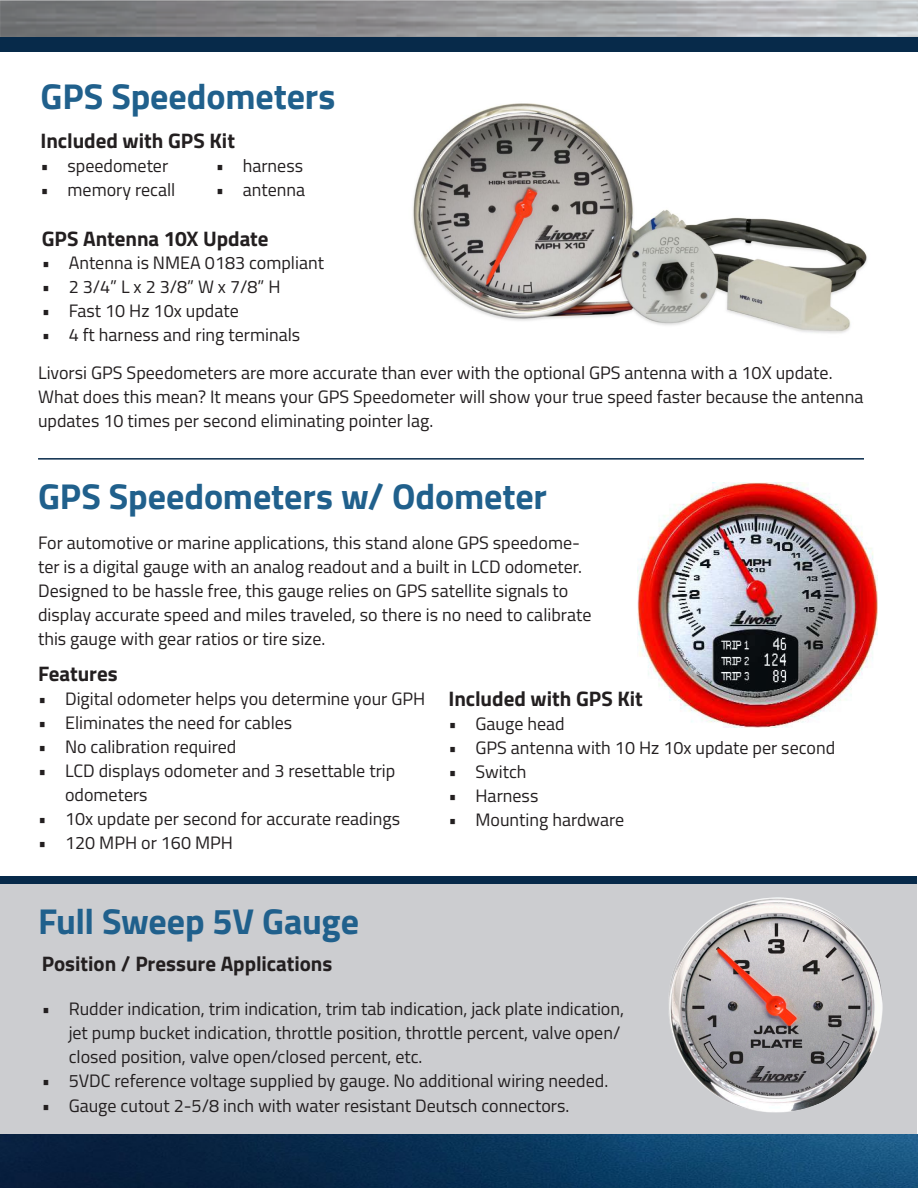
<style>
.page{position:relative;width:918px;height:1188px;background:#fff}
.page>*{position:absolute;margin:0;border:0;box-sizing:border-box;transform-origin:0 0}
.t1{font:700 36px "Titillium Web";letter-spacing:-.005em;color:#20608c}
.No_Spacing{font:700 21px "Titillium Web";color:#231f20}
.t2{font:18px/24px "Titillium Web";color:#231f20}
</style>
<div class="page">
<div style="left:0;top:880px;width:917px;height:263px;background:#cccdd0"></div>
<img style="left:0;top:0;width:918px;height:37px">
<div style="left:0;top:37px;width:918px;height:15px;background:#072a4a"></div>
<img style="left:413px;top:103px;width:454px;height:231px">
<img style="left:637px;top:482px;width:241px;height:246px">
<img style="left:0;top:1134px;width:918px;height:54px">
<hr style="left:38px;top:458px;width:826px;height:2px;background:#072a4a">
<div style="left:0;top:876px;width:916px;height:8px;background:#072a4a"></div>
<img style="left:669px;top:897px;width:214px;height:216px">
<p class="t1" style="left:41px;top:69px;width:297px">GPS Speedometers</p>
<p class="No_Spacing" style="left:41px;top:125px;width:196px">Included with GPS Kit</p>
<p class="t2" style="left:41px;top:153px;width:129px">• speedometer</p>
<p class="t2" style="left:41px;top:177px;width:136px">• memory recall</p>
<p class="t2" style="left:216px;top:153px;width:89px">• harness</p>
<p class="t2" style="left:216px;top:177px;width:91px">• antenna</p>
<p class="No_Spacing" style="left:42px;top:223px;width:228px">GPS Antenna 10X Update</p>
<p class="t2" style="left:42px;top:250px;width:284px">• Antenna is NMEA 0183 compliant</p>
<p class="t2" style="left:42px;top:274px;width:240px">• 2 3/4” L x 2 3/8” W x 7/8” H</p>
<p class="t2" style="left:42px;top:298px;width:199px">• Fast 10 Hz 10x update</p>
<p class="t2" style="left:42px;top:322px;width:260px">• 4 ft harness and ring terminals</p>
<p class="t2" style="left:38px;top:360px;width:827px">Livorsi GPS Speedometers are more accurate than ever with the optional GPS antenna with a 10X update.<br>What does this mean? It means your GPS Speedometer will show your true speed faster because the antenna updates 10 times per second eliminating pointer lag.</p>
<p class="t1" style="left:38px;top:469px;width:510px">GPS Speedometers w/ Odometer</p>
<p class="t2" style="left:38px;top:530px;width:555px">For automotive or marine applications, this stand alone GPS speedome&shy;ter is a digital gauge with an analog readout and a built in LCD odometer.<br>Designed to be hassle free, this gauge relies on GPS satellite signals to display accurate speed and miles traveled, so there is no need to calibrate this gauge with gear ratios or tire size.</p>
<p class="No_Spacing" style="left:38px;top:658px;width:81px">Features</p>
<p class="t2" style="left:38px;top:686px;width:389px">• Digital odometer helps you determine your GPH</p>
<p class="t2" style="left:38px;top:710px;width:256px">• Eliminates the need for cables</p>
<p class="t2" style="left:38px;top:734px;width:200px">• No calibration required</p>
<p class="t2" style="left:65px;top:758px;width:332px;text-indent:-27px">• LCD displays odometer and 3 resettable trip odometers</p>
<p class="t2" style="left:38px;top:806px;width:363px">• 10x update per second for accurate readings</p>
<p class="t2" style="left:38px;top:830px;width:196px">• 120 MPH or 160 MPH</p>
<p class="No_Spacing" style="left:448px;top:683px;width:196px">Included with GPS Kit</p>
<p class="t2" style="left:448px;top:711px;width:118px">• Gauge head</p>
<p class="t2" style="left:448px;top:735px;width:388px">• GPS antenna with 10 Hz 10x update per second</p>
<p class="t2" style="left:448px;top:759px;width:80px">• Switch</p>
<p class="t2" style="left:448px;top:783px;width:91px">• Harness</p>
<p class="t2" style="left:448px;top:807px;width:177px">• Mounting hardware</p>
<p class="t1" style="left:38px;top:893px;width:322px">Full Sweep 5V Gauge</p>
<p class="No_Spacing" style="left:42px;top:948px;width:292px">Position / Pressure Applications</p>
<p class="t2" style="left:69px;top:996px;width:557px;text-indent:-27px">• Rudder indication, trim indication, trim tab indication, jack plate indication, jet pump bucket indication, throttle position, throttle percent, valve open/ closed position, valve open/closed percent, etc.</p>
<p class="t2" style="left:42px;top:1068px;width:568px">• 5VDC reference voltage supplied by gauge. No additional wiring needed.</p>
<p class="t2" style="left:42px;top:1093px;width:529px">• Gauge cutout 2-5/8 inch with water resistant Deutsch connectors.</p>
</div>
